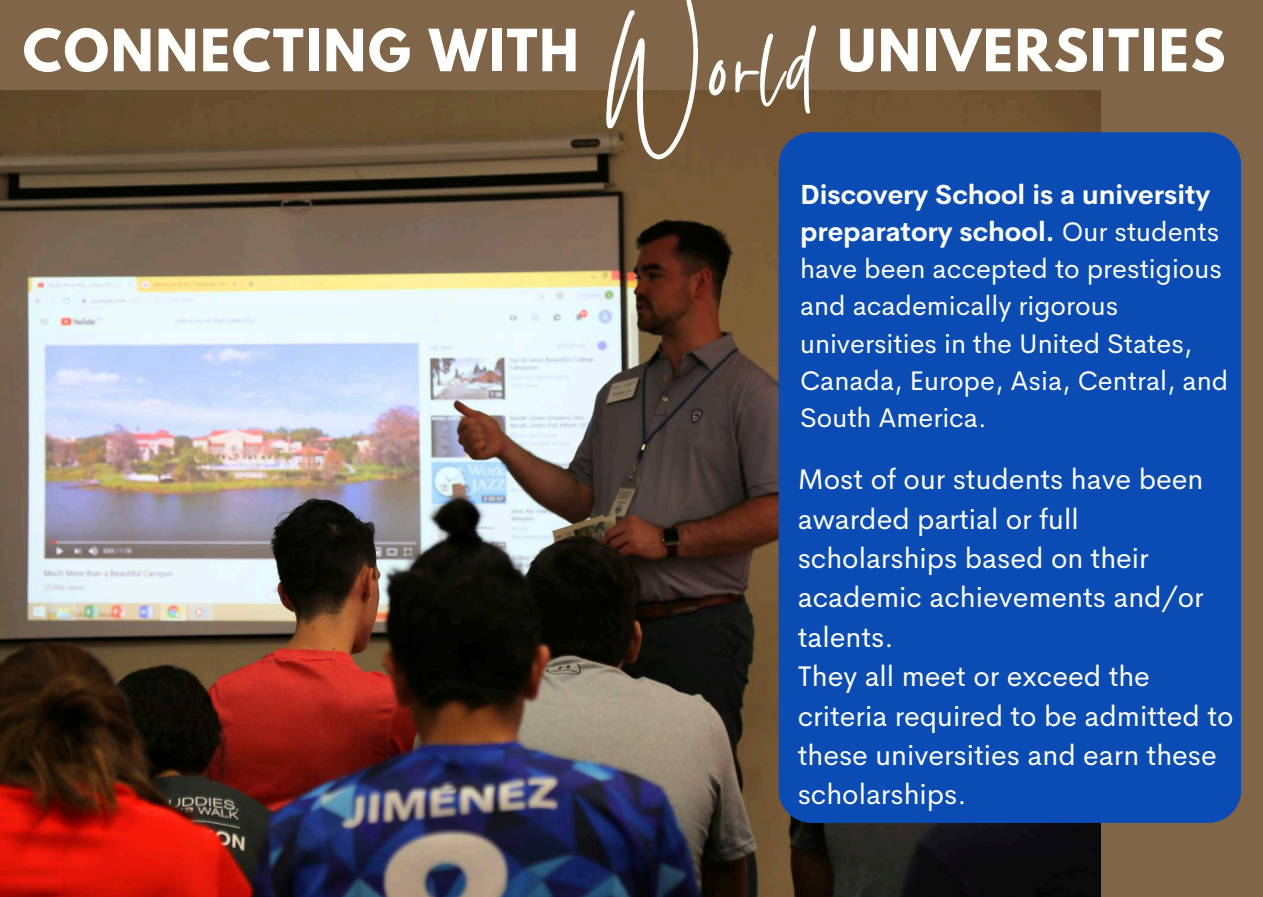
<style>
.page{position:relative;width:1263px;height:897px;background:#806549}
.page>*{position:absolute;margin:0;border:0;box-sizing:border-box;transform-origin:0 0}
.t1{font:122.85px "Gistesy";letter-spacing:.04em;color:#fefffc}
.t2{font:700 51.6px "League Spartan";letter-spacing:.04em;color:#fefffc}
.t3{font:28.5px/39.3px "Cerebri Sans";color:#fefffc}
.t4{font:27px/37.2px "Cerebri Sans";color:#fefffc}
.s1{font-weight:700}
</style>
<div class="page">
<img style="left:0;top:90px;width:1100px;height:807px">
<div style="left:779px;top:132px;width:462px;height:691px;background:#0b4cb4;border-radius:33px"></div>
<h1 class="t1" style="left:607px;top:-21px;width:208px">World</h1>
<h2 class="t2" style="left:23px;top:25px;width:557px">CONNECTING WITH</h2>
<h2 class="t2" style="left:838px;top:25px;width:389px">UNIVERSITIES</h2>
<p class="t4" style="left:800px;top:176px;width:430px"><span class="s1">Discovery School is a university preparatory school.</span> Our students have been accepted to prestigious and academically rigorous universities in the United States,<br>Canada, Europe, Asia, Central, and<br>South America.</p>
<p class="t3" style="left:798px;top:459px;width:437px">Most of our students have been awarded partial or full scholarships based on their academic achievements and/or talents.<br>They all meet or exceed the criteria required to be admitted to these universities and earn these scholarships.</p>
</div>
